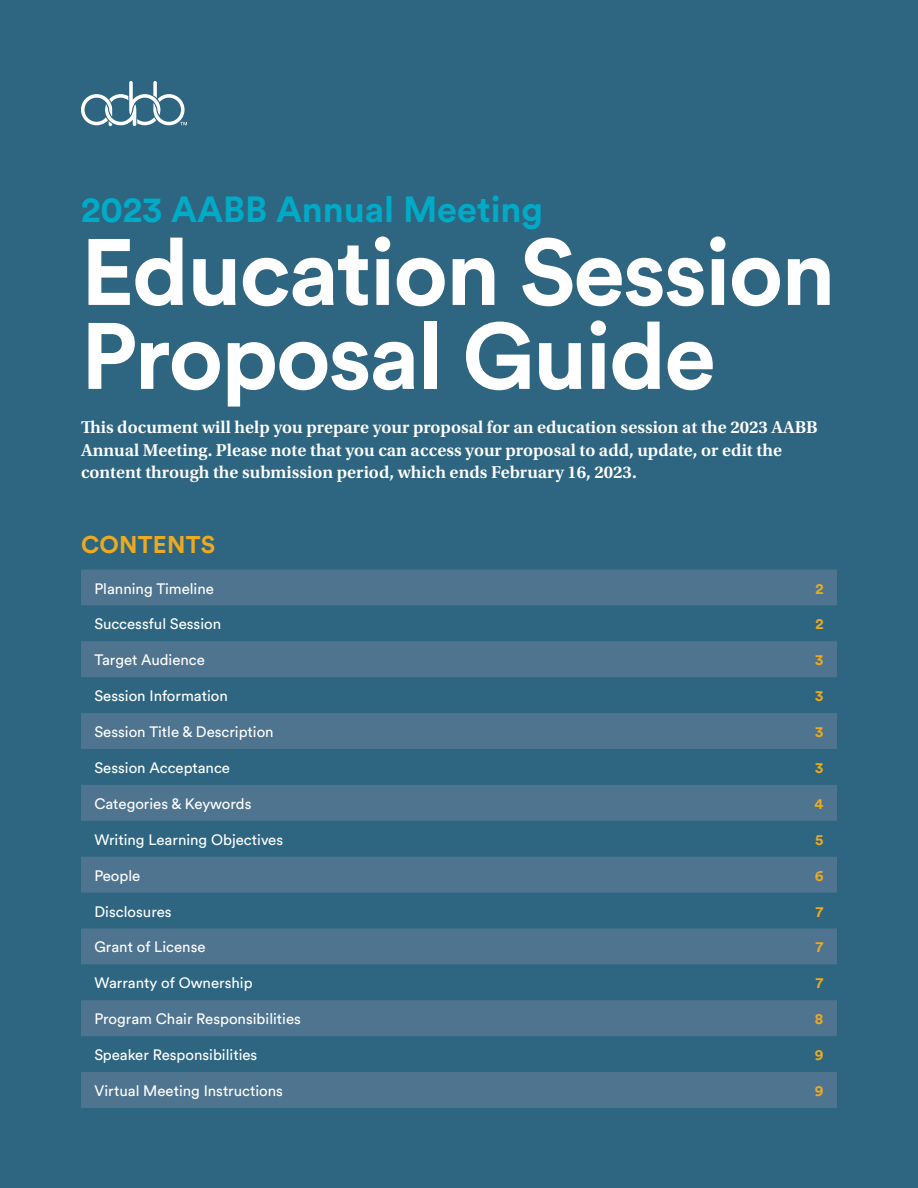
<style>
.page{position:relative;width:918px;height:1188px;background:#2e6682}
.page>*{position:absolute;margin:0;border:0;box-sizing:border-box;transform-origin:0 0}
.t1{font:700 93px/84px "Circular Std";letter-spacing:-.02em;color:#fff}
.t2{font:700 36px "Circular Std";color:#00abc8}
.t3{font:700 24px "Circular Std";letter-spacing:.01em;color:#ebaa20}
.t4{font:600 18px/22.5px "Utopia Std";color:#fff}
.t5{font:15px "Circular Std";color:#fff}
.t6{font:700 15px "Circular Std";color:#ebaa20}
</style>
<div class="page">
<svg style="left:81px;top:570px;width:756px;height:538px;fill:#4f7490"></svg>
<svg style="left:81px;top:81px;width:106px;height:45px"></svg>
<h2 class="t2" style="left:81px;top:186px;width:464px">2023 AABB Annual Meeting</h2>
<h1 class="t1" style="left:81px;top:228px;width:756px">Education Session<br>Proposal Guide</h1>
<p class="t4" style="left:81px;top:416px;width:738px">This document will help you prepare your proposal for an education session at the 2023 AABB<br>Annual Meeting. Please note that you can access your proposal to add, update, or edit the content through the submission period, which ends February 16, 2023.</p>
<h3 class="t3" style="left:81px;top:529px;width:136px">CONTENTS</h3>
<p class="t5" style="left:94px;top:579px;width:121px">Planning Timeline</p>
<p class="t6" style="left:815px;top:579px;width:10px">2</p>
<p class="t5" style="left:94px;top:615px;width:128px">Successful Session</p>
<p class="t6" style="left:815px;top:614px;width:10px">2</p>
<p class="t5" style="left:94px;top:651px;width:112px">Target Audience</p>
<p class="t6" style="left:815px;top:650px;width:10px">3</p>
<p class="t5" style="left:94px;top:687px;width:135px">Session Information</p>
<p class="t6" style="left:815px;top:686px;width:10px">3</p>
<p class="t5" style="left:94px;top:723px;width:181px">Session Title &amp; Description</p>
<p class="t6" style="left:815px;top:722px;width:10px">3</p>
<p class="t5" style="left:94px;top:759px;width:137px">Session Acceptance</p>
<p class="t6" style="left:815px;top:758px;width:10px">3</p>
<p class="t5" style="left:94px;top:795px;width:159px">Categories &amp; Keywords</p>
<p class="t6" style="left:815px;top:794px;width:10px">4</p>
<p class="t5" style="left:94px;top:830px;width:190px">Writing Learning Objectives</p>
<p class="t6" style="left:815px;top:830px;width:10px">5</p>
<p class="t5" style="left:94px;top:866px;width:47px">People</p>
<p class="t6" style="left:815px;top:866px;width:10px">6</p>
<p class="t5" style="left:94px;top:902px;width:79px">Disclosures</p>
<p class="t6" style="left:816px;top:902px;width:9px">7</p>
<p class="t5" style="left:94px;top:938px;width:113px">Grant of License</p>
<p class="t6" style="left:816px;top:938px;width:9px">7</p>
<p class="t5" style="left:94px;top:974px;width:160px">Warranty of Ownership</p>
<p class="t6" style="left:816px;top:973px;width:9px">7</p>
<p class="t5" style="left:94px;top:1010px;width:208px">Program Chair Responsibilities</p>
<p class="t6" style="left:815px;top:1009px;width:10px">8</p>
<p class="t5" style="left:94px;top:1046px;width:164px">Speaker Responsibilities</p>
<p class="t6" style="left:815px;top:1045px;width:10px">9</p>
<p class="t5" style="left:94px;top:1082px;width:190px">Virtual Meeting Instructions</p>
<p class="t6" style="left:815px;top:1081px;width:10px">9</p>
</div>
